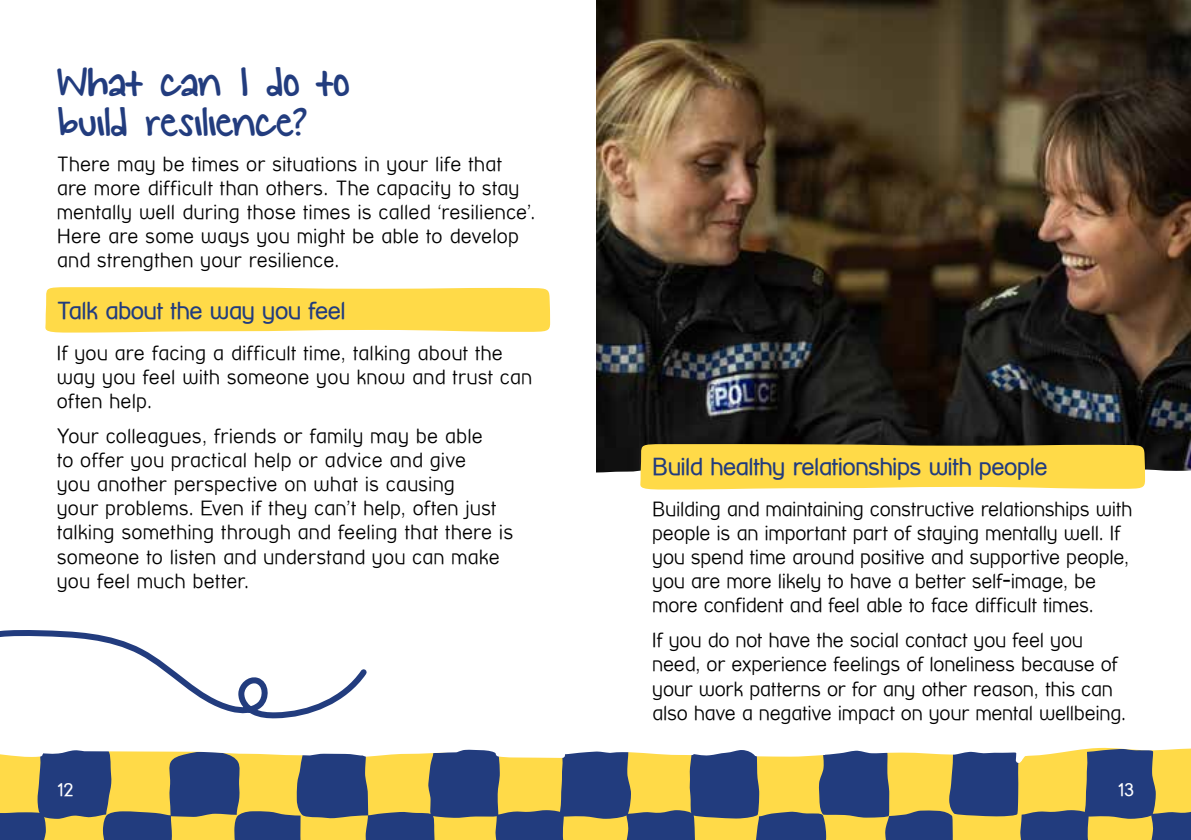
<style>
.page{position:relative;width:1191px;height:840px;background:#fff}
.page>*{position:absolute;margin:0;border:0;box-sizing:border-box;transform-origin:0 0}
.t1{font:46px/40px "KG Small Town Southern Girl";letter-spacing:-.01em;color:#223c7e}
.t2{font:24px "Street Corner";letter-spacing:-.025em;color:#223c7e}
.t3{font:100 20px/24px "Street Corner";letter-spacing:-.005em;color:#000}
.t4{font:18px "Street Corner";color:#fff}
</style>
<div class="page">
<img style="left:596px;top:0;width:595px;height:462px">
<svg style="left:636px;top:444px;width:509px;height:45px;background:#f9d54b"></svg>
<div style="left:45px;top:287px;width:505px;height:45px;background:#ffda48"></div>
<svg style="left:0;top:747px;width:1191px;height:92px;background:#8e8c6f"></svg>
<svg style="left:0;top:630px;width:367px;height:89px"></svg>
<h1 class="t1" style="left:57px;top:65px;width:294px">What can I do to build resilience?</h1>
<p class="t3" style="left:57px;top:152px;width:480px">There may be times or situations in your life that are more difficult than others. The capacity to stay mentally well during those times is called ‘resilience’.<br>Here are some ways you might be able to develop and strengthen your resilience.</p>
<p class="t2" style="left:57px;top:297px;width:291px">Talk about the way you feel</p>
<p class="t3" style="left:57px;top:340px;width:477px">If you are facing a difficult time, talking about the way you feel with someone you know and trust can often help.</p>
<p class="t3" style="left:57px;top:424px;width:458px">Your colleagues, friends or family may be able<br>to offer you practical help or advice and give<br>you another perspective on what is causing<br>your problems. Even if they can’t help, often just talking something through and feeling that there is someone to listen and understand you can make you feel much better.</p>
<p class="t2" style="left:652px;top:452px;width:397px">Build healthy relationships with people</p>
<p class="t3" style="left:652px;top:496px;width:481px">Building and maintaining constructive relationships with people is an important part of staying mentally well. If you spend time around positive and supportive people, you are more likely to have a better self-image, be more confident and feel able to face difficult times.</p>
<p class="t3" style="left:652px;top:628px;width:476px">If you do not have the social contact you feel you need, or experience feelings of loneliness because of your work patterns or for any other reason, this can also have a negative impact on your mental wellbeing.</p>
<p class="t4" style="left:57px;top:779px;width:18px">12</p>
<p class="t4" style="left:1117px;top:779px;width:18px">13</p>
</div>
